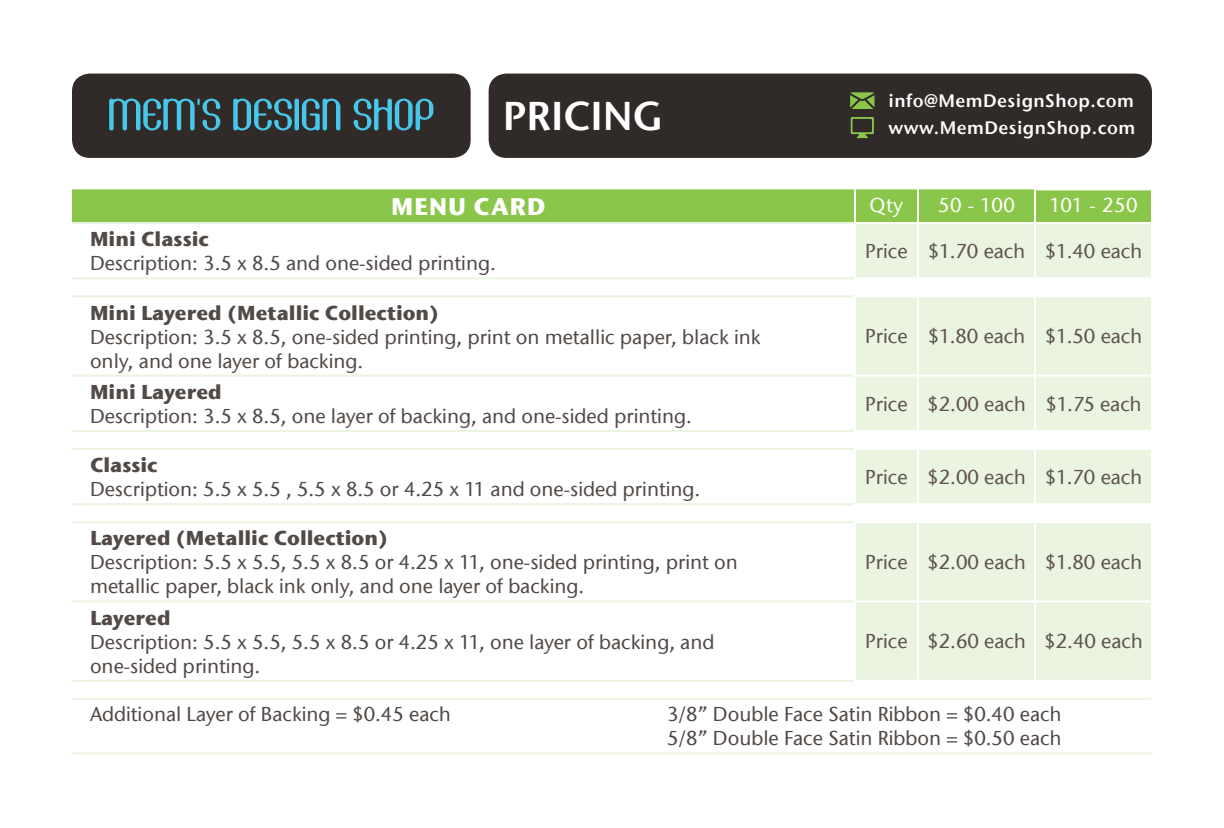
<style>
.page{position:relative;width:1224px;height:828px;background:#fff}
.page>*{position:absolute;margin:0;border:0;box-sizing:border-box;transform-origin:0 0}
.t1{font:40px "Stone Sans ITC Semi";color:#fff}
.t2{font:700 24px "Stone Sans ITC";letter-spacing:.025em;color:#fff}
.t3{font:500 20px "Stone Sans ITC";color:#524a47}
.t4{font:500 20px "Stone Sans ITC";color:#5e5553}
.t5{font:700 20px "Stone Sans ITC";color:#524a47}
.t6{font:500 20px "Stone Sans ITC";letter-spacing:.025em;color:#fff}
.t7{font:18px "Stone Sans ITC Semi";letter-spacing:.025em;color:#fff}
</style>
<div class="page">
<div style="left:72px;top:74px;width:399px;height:84px;background:#302a28;border-radius:18px"></div>
<svg style="left:109px;top:99px;width:324px;height:31px"></svg>
<div style="left:489px;top:74px;width:663px;height:84px;background:#302a28;border-radius:18px"></div>
<svg style="left:851px;top:117px;width:23px;height:21px"></svg>
<svg style="left:850px;top:92px;width:24px;height:17px"></svg>
<div style="left:72px;top:189px;width:1079px;height:33px;background:#8ac649"></div>
<svg style="left:856px;top:224px;width:295px;height:456px;background:#edf5e3"></svg>
<hr style="left:917px;top:189px;width:2px;height:33px;background:#fff">
<hr style="left:917px;top:224px;width:2px;height:53px;background:#fff">
<hr style="left:1034px;top:224px;width:2px;height:53px;background:#fff">
<hr style="left:854px;top:277px;width:64px;height:2px;background:#fff">
<hr style="left:918px;top:277px;width:117px;height:2px;background:#fff">
<svg style="left:917px;top:279px;width:2px;height:16px"></svg>
<hr style="left:1035px;top:277px;width:118px;height:2px;background:#fff">
<svg style="left:1034px;top:279px;width:2px;height:16px"></svg>
<hr style="left:854px;top:295px;width:64px;height:2px;background:#fff">
<hr style="left:918px;top:295px;width:117px;height:2px;background:#fff">
<hr style="left:917px;top:297px;width:2px;height:78px;background:#fff">
<hr style="left:1035px;top:295px;width:118px;height:2px;background:#fff">
<hr style="left:1034px;top:297px;width:2px;height:78px;background:#fff">
<hr style="left:854px;top:375px;width:64px;height:2px;background:#fff">
<hr style="left:918px;top:375px;width:117px;height:2px;background:#fff">
<hr style="left:917px;top:377px;width:2px;height:53px;background:#fff">
<hr style="left:1035px;top:375px;width:118px;height:2px;background:#fff">
<hr style="left:1034px;top:377px;width:2px;height:53px;background:#fff">
<hr style="left:854px;top:430px;width:64px;height:2px;background:#fff">
<hr style="left:918px;top:430px;width:117px;height:2px;background:#fff">
<svg style="left:917px;top:432px;width:2px;height:16px"></svg>
<hr style="left:1035px;top:430px;width:118px;height:2px;background:#fff">
<svg style="left:1034px;top:432px;width:2px;height:16px"></svg>
<hr style="left:854px;top:448px;width:64px;height:2px;background:#fff">
<hr style="left:918px;top:448px;width:117px;height:2px;background:#fff">
<hr style="left:917px;top:450px;width:2px;height:53px;background:#fff">
<hr style="left:1035px;top:448px;width:118px;height:2px;background:#fff">
<hr style="left:1034px;top:450px;width:2px;height:53px;background:#fff">
<hr style="left:854px;top:503px;width:64px;height:2px;background:#fff">
<hr style="left:918px;top:503px;width:117px;height:2px;background:#fff">
<svg style="left:917px;top:505px;width:2px;height:16px"></svg>
<hr style="left:1035px;top:503px;width:118px;height:2px;background:#fff">
<svg style="left:1034px;top:505px;width:2px;height:16px"></svg>
<hr style="left:854px;top:521px;width:64px;height:2px;background:#fff">
<hr style="left:918px;top:521px;width:117px;height:2px;background:#fff">
<hr style="left:917px;top:523px;width:2px;height:77px;background:#fff">
<hr style="left:1035px;top:521px;width:118px;height:2px;background:#fff">
<hr style="left:1034px;top:523px;width:2px;height:77px;background:#fff">
<hr style="left:854px;top:600px;width:64px;height:2px;background:#fff">
<hr style="left:918px;top:600px;width:117px;height:2px;background:#fff">
<hr style="left:917px;top:602px;width:2px;height:78px;background:#fff">
<hr style="left:1035px;top:600px;width:118px;height:2px;background:#fff">
<hr style="left:1034px;top:602px;width:2px;height:78px;background:#fff">
<hr style="left:854px;top:189px;width:2px;height:33px;background:#fff">
<hr style="left:72px;top:222px;width:576px;height:2px;background:#ebf4e0">
<hr style="left:648px;top:222px;width:206px;height:2px;background:#ebf4e0">
<hr style="left:72px;top:277px;width:576px;height:2px;background:#ebf4e0">
<hr style="left:648px;top:277px;width:206px;height:2px;background:#ebf4e0">
<hr style="left:72px;top:295px;width:576px;height:2px;background:#ebf4e0">
<hr style="left:648px;top:295px;width:206px;height:2px;background:#ebf4e0">
<hr style="left:72px;top:375px;width:576px;height:2px;background:#ebf4e0">
<hr style="left:648px;top:375px;width:206px;height:2px;background:#ebf4e0">
<hr style="left:72px;top:430px;width:576px;height:2px;background:#ebf4e0">
<hr style="left:648px;top:430px;width:206px;height:2px;background:#ebf4e0">
<hr style="left:72px;top:448px;width:576px;height:2px;background:#ebf4e0">
<hr style="left:648px;top:448px;width:206px;height:2px;background:#ebf4e0">
<hr style="left:72px;top:503px;width:576px;height:2px;background:#ebf4e0">
<hr style="left:648px;top:503px;width:206px;height:2px;background:#ebf4e0">
<hr style="left:72px;top:521px;width:576px;height:2px;background:#ebf4e0">
<hr style="left:648px;top:521px;width:206px;height:2px;background:#ebf4e0">
<hr style="left:72px;top:600px;width:576px;height:2px;background:#ebf4e0">
<hr style="left:648px;top:600px;width:206px;height:2px;background:#ebf4e0">
<hr style="left:72px;top:680px;width:576px;height:2px;background:#ebf4e0">
<hr style="left:648px;top:680px;width:206px;height:2px;background:#ebf4e0">
<hr style="left:72px;top:698px;width:576px;height:2px;background:#ebf4e0">
<hr style="left:648px;top:698px;width:207px;height:2px;background:#ebf4e0">
<hr style="left:855px;top:698px;width:63px;height:2px;background:#ebf4e0">
<hr style="left:918px;top:698px;width:117px;height:2px;background:#ebf4e0">
<hr style="left:1035px;top:698px;width:116px;height:2px;background:#ebf4e0">
<hr style="left:72px;top:752px;width:576px;height:2px;background:#ebf4e0">
<hr style="left:648px;top:752px;width:207px;height:2px;background:#ebf4e0">
<hr style="left:855px;top:752px;width:63px;height:2px;background:#ebf4e0">
<hr style="left:918px;top:752px;width:117px;height:2px;background:#ebf4e0">
<hr style="left:1035px;top:752px;width:118px;height:2px;background:#ebf4e0">
<hr style="left:1034px;top:188px;width:119px;height:2px;background:#fff">
<hr style="left:1034px;top:190px;width:2px;height:32px;background:#fff">
<p class="t1" style="left:503px;top:91px;width:161px">PRICING</p>
<p class="t7" style="left:889px;top:90px;width:247px">info@MemDesignShop.com</p>
<p class="t7" style="left:889px;top:117px;width:248px">www.MemDesignShop.com</p>
<p class="t2" style="left:391px;top:191px;width:156px">MENU CARD</p>
<p class="t6" style="left:870px;top:193px;width:35px">Qty</p>
<p class="t6" style="left:938px;top:193px;width:78px">50 - 100</p>
<p class="t6" style="left:1049px;top:193px;width:90px">101 - 250</p>
<p class="t5" style="left:90px;top:226px;width:120px">Mini Classic</p>
<p class="t3" style="left:90px;top:251px;width:407px">Description: 3.5 x 8.5 and one-sided printing.</p>
<p class="t5" style="left:90px;top:300px;width:351px">Mini Layered (Metallic Collection)</p>
<p class="t3" style="left:90px;top:324px;width:672px">Description: 3.5 x 8.5, one-sided printing, print on metallic paper, black ink</p>
<p class="t3" style="left:90px;top:348px;width:275px">only, and one layer of backing.</p>
<p class="t5" style="left:90px;top:379px;width:133px">Mini Layered</p>
<p class="t3" style="left:90px;top:404px;width:603px">Description: 3.5 x 8.5, one layer of backing, and one-sided printing.</p>
<p class="t5" style="left:90px;top:452px;width:69px">Classic</p>
<p class="t3" style="left:90px;top:477px;width:612px">Description: 5.5 x 5.5 , 5.5 x 8.5 or 4.25 x 11 and one-sided printing.</p>
<p class="t5" style="left:90px;top:526px;width:300px">Layered (Metallic Collection)</p>
<p class="t3" style="left:90px;top:550px;width:649px">Description: 5.5 x 5.5, 5.5 x 8.5 or 4.25 x 11, one-sided printing, print on</p>
<p class="t3" style="left:90px;top:574px;width:496px">metallic paper, black ink only, and one layer of backing.</p>
<p class="t5" style="left:90px;top:605px;width:82px">Layered</p>
<p class="t3" style="left:90px;top:630px;width:626px">Description: 5.5 x 5.5, 5.5 x 8.5 or 4.25 x 11, one layer of backing, and</p>
<p class="t3" style="left:90px;top:654px;width:172px">one-sided printing.</p>
<p class="t4" style="left:865px;top:239px;width:44px">Price</p>
<p class="t4" style="left:928px;top:239px;width:99px">$1.70 each</p>
<p class="t4" style="left:1045px;top:239px;width:99px">$1.40 each</p>
<p class="t4" style="left:865px;top:324px;width:44px">Price</p>
<p class="t4" style="left:928px;top:324px;width:99px">$1.80 each</p>
<p class="t4" style="left:1045px;top:324px;width:99px">$1.50 each</p>
<p class="t4" style="left:865px;top:391px;width:44px">Price</p>
<p class="t4" style="left:927px;top:391px;width:100px">$2.00 each</p>
<p class="t4" style="left:1045px;top:391px;width:98px">$1.75 each</p>
<p class="t4" style="left:865px;top:465px;width:44px">Price</p>
<p class="t4" style="left:927px;top:465px;width:100px">$2.00 each</p>
<p class="t4" style="left:1045px;top:465px;width:99px">$1.70 each</p>
<p class="t4" style="left:865px;top:550px;width:44px">Price</p>
<p class="t4" style="left:927px;top:550px;width:100px">$2.00 each</p>
<p class="t4" style="left:1045px;top:550px;width:99px">$1.80 each</p>
<p class="t4" style="left:865px;top:629px;width:44px">Price</p>
<p class="t4" style="left:927px;top:629px;width:100px">$2.60 each</p>
<p class="t4" style="left:1044px;top:629px;width:100px">$2.40 each</p>
<p class="t3" style="left:90px;top:702px;width:362px">Additional Layer of Backing = $0.45 each</p>
<p class="t3" style="left:667px;top:702px;width:396px">3/8” Double Face Satin Ribbon = $0.40 each</p>
<p class="t3" style="left:667px;top:726px;width:396px">5/8” Double Face Satin Ribbon = $0.50 each</p>
</div>
